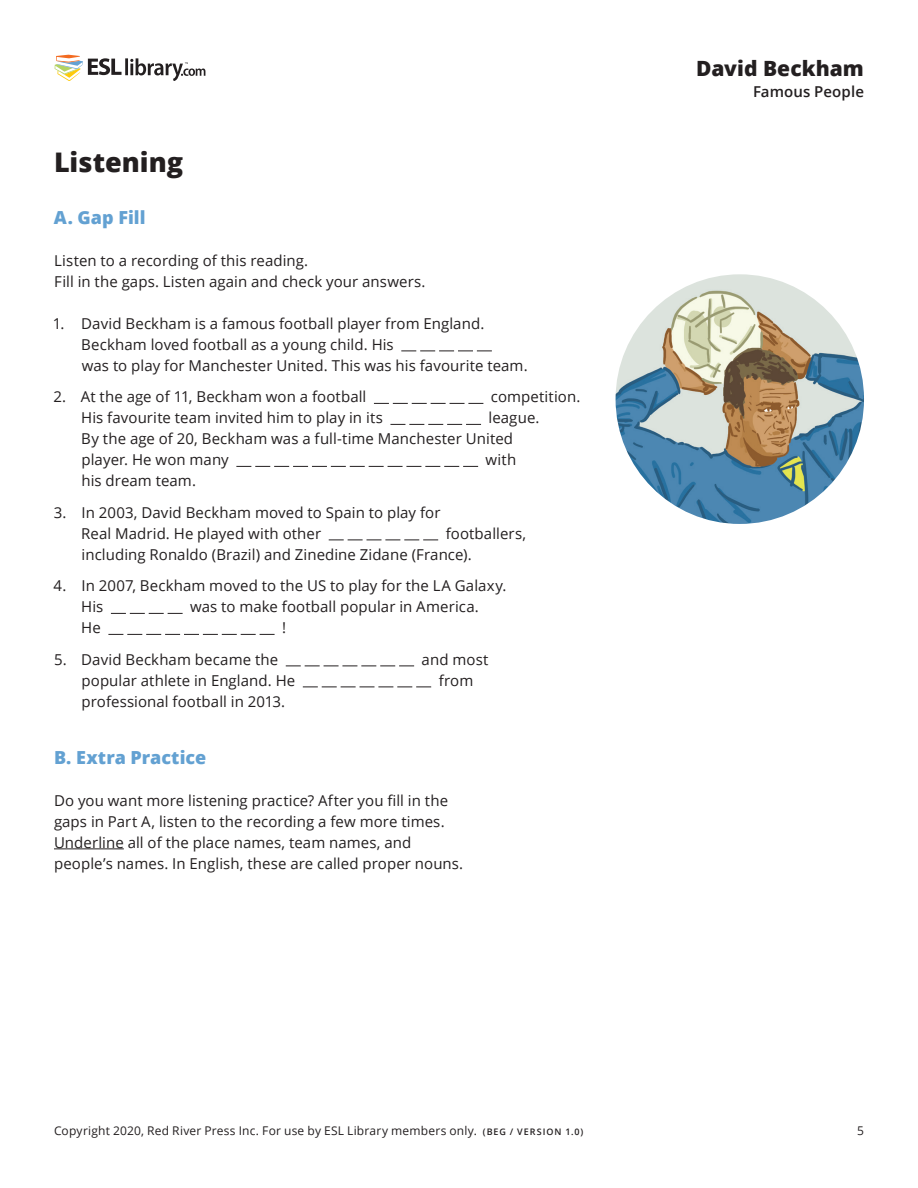
<style>
.page{position:relative;width:918px;height:1188px;background:#fff}
.page>*{position:absolute;margin:0;border:0;box-sizing:border-box;transform-origin:0 0}
.t1{font:800 27px "Open Sans";color:#231f20}
.t2{font:800 21px "Open Sans";color:#231f20}
.t3{font:800 18px "Open Sans";color:#63a1d2}
.t4{font:15px/21px "Open Sans";letter-spacing:.005em;color:#231f20}
.t5{font:600 15px "Open Sans";letter-spacing:.005em;color:#231f20}
.t6{font:12px "Open Sans";letter-spacing:.015em;color:#231f20}
.s1{font-weight:600;font-size:9px}
</style>
<div class="page">
<svg style="left:54px;top:54px;width:151px;height:27px"></svg>
<svg style="left:401px;top:351px;width:91px;height:1px"></svg>
<svg style="left:374px;top:403px;width:109px;height:1px"></svg>
<svg style="left:390px;top:424px;width:91px;height:1px"></svg>
<svg style="left:236px;top:466px;width:242px;height:1px"></svg>
<svg style="left:329px;top:540px;width:109px;height:1px"></svg>
<svg style="left:111px;top:613px;width:72px;height:1px"></svg>
<svg style="left:108px;top:634px;width:167px;height:1px"></svg>
<svg style="left:286px;top:666px;width:128px;height:1px"></svg>
<svg style="left:303px;top:687px;width:128px;height:1px"></svg>
<hr style="left:54px;top:849px;width:70px;height:1px;background:#231f20">
<img style="left:616px;top:274px;width:248px;height:250px">
<h1 class="t1" style="left:54px;top:142px;width:131px">Listening</h1>
<p class="t3" style="left:54px;top:204px;width:93px">A. Gap Fill</p>
<p class="t4" style="left:54px;top:249px;width:373px">Listen to a recording of this reading.<br>Fill in the gaps. Listen again and check your answers.</p>
<p class="t4" style="left:81px;top:312px;width:448px;text-indent:-29px">1. David Beckham is a famous football player from England.<br>Beckham loved football as a young child. His<br>was to play for Manchester United. This was his favourite team.</p>
<p class="t4" style="left:54px;top:386px;width:314px">2. At the age of 11, Beckham won a football</p>
<p class="t4" style="left:491px;top:386px;width:91px">competition.</p>
<p class="t4" style="left:81px;top:407px;width:303px">His favourite team invited him to play in its</p>
<p class="t4" style="left:81px;top:407px;width:460px;text-indent:407px">league.<br>By the age of 20, Beckham was a full-time Manchester United player. He won many</p>
<p class="t4" style="left:486px;top:449px;width:32px">with</p>
<p class="t4" style="left:82px;top:470px;width:116px">his dream team.</p>
<p class="t4" style="left:81px;top:501px;width:361px;text-indent:-27px">3. In 2003, David Beckham moved to Spain to play for<br>Real Madrid. He played with other</p>
<p class="t4" style="left:82px;top:522px;width:446px;text-indent:364px">footballers, including Ronaldo (Brazil) and Zinedine Zidane (France).</p>
<p class="t4" style="left:81px;top:575px;width:427px;text-indent:-28px">4. In 2007, Beckham moved to the US to play for the LA Galaxy.<br>His</p>
<p class="t4" style="left:190px;top:596px;width:290px">was to make football popular in America.</p>
<p class="t4" style="left:81px;top:617px;width:21px">He</p>
<p class="t4" style="left:282px;top:617px;width:6px">!</p>
<p class="t4" style="left:54px;top:648px;width:226px">5. David Beckham became the</p>
<p class="t4" style="left:422px;top:648px;width:68px">and most</p>
<p class="t4" style="left:82px;top:669px;width:215px">popular athlete in England. He</p>
<p class="t4" style="left:439px;top:669px;width:36px">from</p>
<p class="t4" style="left:82px;top:690px;width:205px">professional football in 2013.</p>
<p class="t3" style="left:54px;top:744px;width:154px">B. Extra Practice</p>
<p class="t4" style="left:54px;top:789px;width:411px">Do you want more listening practice? After you fill in the gaps in Part A, listen to the recording a few more times.<br>Underline all of the place names, team names, and people’s names. In English, these are called proper nouns.</p>
<p class="t6" style="left:54px;top:1122px;width:531px">Copyright 2020, Red River Press Inc. For use by ESL Library members only. <span class="s1">(BEG / VERSION 1.0)</span></p>
<h2 class="t2" style="left:696px;top:52px;width:169px">David Beckham</h2>
<p class="t5" style="left:753px;top:81px;width:112px">Famous People</p>
<p class="t6" style="left:857px;top:1122px;width:8px">5</p>
</div>
